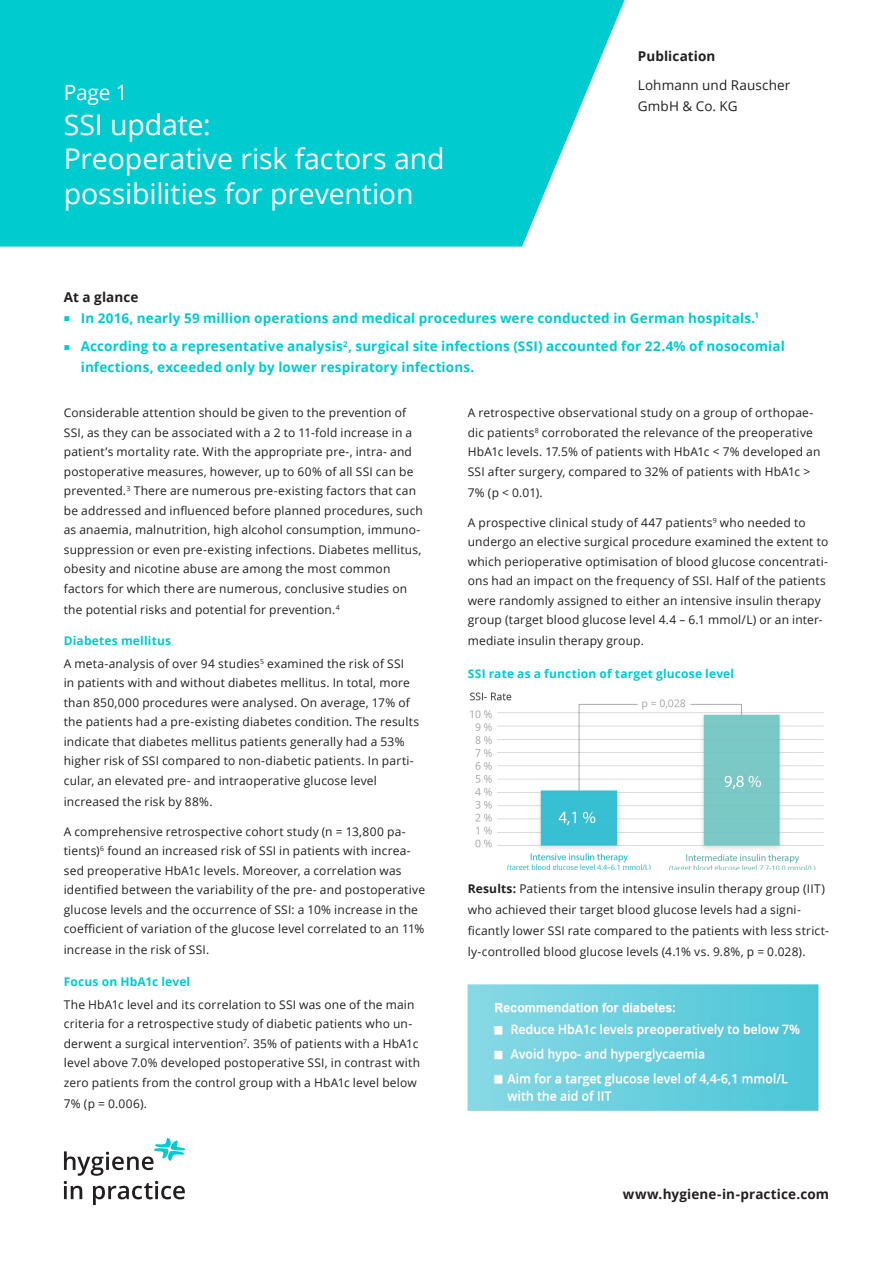
<style>
.page{position:relative;width:893px;height:1263px;background:#fff}
.page>*{position:absolute;margin:0;border:0;box-sizing:border-box;transform-origin:0 0}
.Titel{font:28.5px "Open Sans";letter-spacing:-.005em;color:#fff}
.Titel-2{font:21px "Open Sans";color:#fff}
.t1{font:700 13.5px/21px "Open Sans";letter-spacing:.01em;color:#00cbce}
.t2{font:700 13.5px "Open Sans";letter-spacing:.01em;color:#231f20}
.t3{font:13.5px/21px "Open Sans";letter-spacing:.01em;color:#231f20}
.t4{font:12px/19.5px "Open Sans";letter-spacing:.015em;color:#231f20}
.t5{font:700 12px "Open Sans";letter-spacing:.015em;color:#00cbce}
.s1{font-family:"Arial";font-weight:400;font-size:10.5px}
.s2{font-weight:700}
</style>
<div class="page">
<svg style="left:0;top:0;width:625px;height:247px;background:#15cfd2"></svg>
<svg style="left:64px;top:1138px;width:121px;height:67px"></svg>
<img style="left:468px;top:985px;width:351px;height:125px">
<img style="left:470px;top:692px;width:354px;height:178px">
<p class="Titel-2" style="left:64px;top:78px;width:66px">Page 1</p>
<p class="Titel" style="left:64px;top:105px;width:148px">SSI update:</p>
<p class="Titel" style="left:64px;top:140px;width:382px">Preoperative risk factors and</p>
<p class="Titel" style="left:64px;top:174px;width:351px">possibilities for prevention</p>
<p class="t2" style="left:638px;top:47px;width:79px">Publication</p>
<p class="t3" style="left:638px;top:74px;width:154px">Lohmann und Rauscher<br>GmbH &amp; Co. KG</p>
<p class="t2" style="left:64px;top:287px;width:76px">At a glance</p>
<p class="t1" style="left:64px;top:307px;width:697px"><span class="s1">■</span> In 2016, nearly 59 million operations and medical procedures were conducted in German hospitals.<sup>1</sup></p>
<p class="t1" style="left:81px;top:335px;width:705px;text-indent:-17px"><span class="s1">■</span> According to a representative analysis<sup>2</sup>, surgical site infections (SSI) accounted for 22.4% of nosocomial infections, exceeded only by lower respiratory infections.</p>
<p class="t4" style="left:64px;top:403px;width:351px">Considerable attention should be given to the prevention of SSI, as they can be associated with a 2 to 11-fold increase in a patient’s mortality rate. With the appropriate pre-, intra- and postoperative measures, however, up to 60% of all SSI can be</p>
<p class="t4" style="left:64px;top:481px;width:361px">prevented.<sup>3</sup> There are numerous pre-existing factors that can be addressed and influenced before planned procedures, such as anaemia, malnutrition, high alcohol consumption, immuno&shy;suppression or even pre-existing infections. Diabetes mellitus, obesity and nicotine abuse are among the most common factors for which there are numerous, conclusive studies on</p>
<p class="t4" style="left:64px;top:599px;width:277px">the potential risks and potential for prevention.<sup>4</sup></p>
<p class="t5" style="left:64px;top:633px;width:109px">Diabetes mellitus</p>
<p class="t4" style="left:64px;top:653px;width:357px">A meta-analysis of over 94 studies<sup>5</sup> examined the risk of SSI<br>in patients with and without diabetes mellitus. In total, more than 850,000 procedures were analysed. On average, 17% of the patients had a pre-existing diabetes condition. The results indicate that diabetes mellitus patients generally had a 53% higher risk of SSI compared to non-diabetic patients. In parti&shy;cular, an elevated pre- and intraoperative glucose level</p>
<p class="t4" style="left:64px;top:791px;width:150px">increased the risk by 88%.</p>
<p class="t4" style="left:64px;top:821px;width:363px">A comprehensive retrospective cohort study (n = 13,800 pa&shy;tients)<sup>6</sup> found an increased risk of SSI in patients with increa&shy;sed preoperative HbA1c levels. Moreover, a correlation was identified between the variability of the pre- and postoperative glucose levels and the occurrence of SSI: a 10% increase in the</p>
<p class="t4" style="left:64px;top:918px;width:362px;line-height:21px">coefficient of variation of the glucose level correlated to an 11% increase in the risk of SSI.</p>
<p class="t5" style="left:64px;top:973px;width:128px">Focus on HbA1c level</p>
<p class="t4" style="left:64px;top:994px;width:358px">The HbA1c level and its correlation to SSI was one of the main criteria for a retrospective study of diabetic patients who un&shy;derwent a surgical intervention<sup>7</sup>. 35% of patients with a HbA1c level above 7.0% developed postoperative SSI, in contrast with zero patients from the control group with a HbA1c level below</p>
<p class="t4" style="left:64px;top:1093px;width:85px">7% (p = 0.006).</p>
<p class="t4" style="left:468px;top:403px;width:354px">A retrospective observational study on a group of orthopae&shy;dic patients<sup>8</sup> corroborated the relevance of the preoperative HbA1c levels. 17.5% of patients with HbA1c &lt; 7% developed an SSI after surgery, compared to 32% of patients with HbA1c &gt;</p>
<p class="t4" style="left:468px;top:482px;width:76px">7% (p &lt; 0.01).</p>
<p class="t4" style="left:468px;top:512px;width:362px">A prospective clinical study of 447 patients<sup>9</sup> who needed to undergo an elective surgical procedure examined the extent to which perioperative optimisation of blood glucose concentrati&shy;ons had an impact on the frequency of SSI. Half of the patients were randomly assigned to either an intensive insulin therapy group (target blood glucose level 4.4 – 6.1 mmol/L) or an inter-</p>
<p class="t4" style="left:468px;top:631px;width:178px">mediate insulin therapy group.</p>
<p class="t5" style="left:468px;top:666px;width:268px">SSI rate as a function of target glucose level</p>
<p class="t4" style="left:468px;top:878px;width:363px;line-height:21px"><span class="s2">Results:</span> Patients from the intensive insulin therapy group (IIT) who achieved their target blood glucose levels had a signi&shy;ficantly lower SSI rate compared to the patients with less strict&shy;ly-controlled blood glucose levels (4.1% vs. 9.8%, p = 0.028).</p>
<p class="t2" style="left:623px;top:1185px;width:208px">www.hygiene-in-practice.com</p>
</div>
